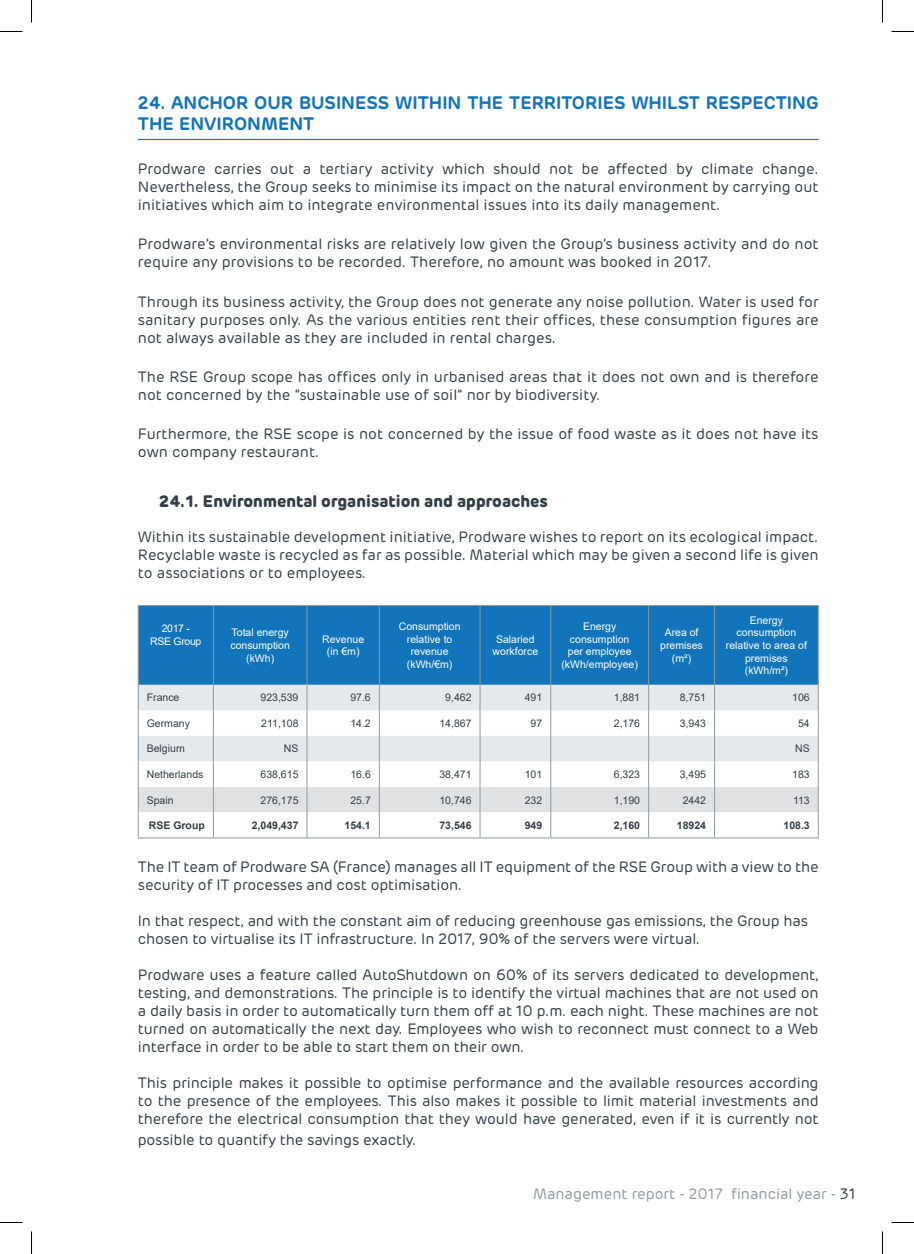
<style>
.page{position:relative;width:914px;height:1254px;background:#fff}
.page>*{position:absolute;margin:0;border:0;box-sizing:border-box;transform-origin:0 0}
.t1{font:600 18px/21.6px "Rubrik";color:#1274ba}
.t2{font:700 16.5px "Rubrik";color:#323f47}
.t3{font:15px/18px "Rubrik";letter-spacing:-.005em;color:#323f47;text-align:justify}
.t4{font:15px "Rubrik";color:#8d9aa2}
.t5{font:10.5px/12.6px "Arial";color:#fff;text-align:center}
.t6{font:10.5px "Arial";color:#323f47}
.t7{font:700 10.5px "Arial";color:#323f47}
.t8{font:10.5px/12.6px "Arial";letter-spacing:-.03em;color:#fff;text-align:center}
.s1{color:#323f47}
</style>
<div class="page">
<hr style="left:138px;top:139px;width:680px;height:1px;background:#1274ba">
<div style="left:139px;top:606px;width:678px;height:79px;background:#1274ba"></div>
<hr style="left:138px;top:605px;width:1px;height:80px;background:#8d9aa2">
<hr style="left:213px;top:605px;width:1px;height:80px;background:#8d9aa2">
<hr style="left:307px;top:605px;width:1px;height:80px;background:#8d9aa2">
<hr style="left:379px;top:605px;width:1px;height:80px;background:#8d9aa2">
<hr style="left:479px;top:605px;width:1px;height:80px;background:#8d9aa2">
<hr style="left:550px;top:605px;width:1px;height:80px;background:#8d9aa2">
<hr style="left:648px;top:605px;width:1px;height:80px;background:#8d9aa2">
<hr style="left:714px;top:605px;width:1px;height:80px;background:#8d9aa2">
<hr style="left:817px;top:605px;width:1px;height:80px;background:#8d9aa2">
<hr style="left:138px;top:605px;width:75px;height:1px;background:#8d9aa2">
<hr style="left:213px;top:605px;width:94px;height:1px;background:#8d9aa2">
<hr style="left:307px;top:605px;width:72px;height:1px;background:#8d9aa2">
<hr style="left:379px;top:605px;width:101px;height:1px;background:#8d9aa2">
<hr style="left:480px;top:605px;width:70px;height:1px;background:#8d9aa2">
<hr style="left:550px;top:605px;width:98px;height:1px;background:#8d9aa2">
<hr style="left:648px;top:605px;width:66px;height:1px;background:#8d9aa2">
<hr style="left:714px;top:605px;width:104px;height:1px;background:#8d9aa2">
<svg style="left:138px;top:685px;width:680px;height:153px"></svg>
<svg style="left:0;top:31px;width:22px;height:1px"></svg>
<svg style="left:891px;top:31px;width:22px;height:1px"></svg>
<svg style="left:0;top:1222px;width:22px;height:1px"></svg>
<svg style="left:891px;top:1222px;width:22px;height:1px"></svg>
<svg style="left:31px;top:0;width:1px;height:23px"></svg>
<svg style="left:31px;top:1231px;width:1px;height:23px"></svg>
<svg style="left:882px;top:0;width:1px;height:23px"></svg>
<svg style="left:882px;top:1231px;width:1px;height:23px"></svg>
<p class="t1" style="left:138px;top:92px;width:682px">24. ANCHOR OUR BUSINESS WITHIN THE TERRITORIES WHILST RESPECTING<br>THE ENVIRONMENT</p>
<p class="t3" style="left:138px;top:160px;width:682px">Prodware carries out a tertiary activity which should not be affected by climate change.<br>Nevertheless, the Group seeks to minimise its impact on the natural environment by carrying out initiatives which aim to integrate environmental issues into its daily management.</p>
<p class="t3" style="left:138px;top:235px;width:682px">Prodware’s environmental risks are relatively low given the Group’s business activity and do not require any provisions to be recorded. Therefore, no amount was booked in 2017.</p>
<p class="t3" style="left:138px;top:292px;width:682px">Through its business activity, the Group does not generate any noise pollution. Water is used for sanitary purposes only. As the various entities rent their offices, these consumption figures are not always available as they are included in rental charges.</p>
<p class="t3" style="left:138px;top:368px;width:682px">The RSE Group scope has offices only in urbanised areas that it does not own and is therefore not concerned by the “sustainable use of soil” nor by biodiversity.</p>
<p class="t3" style="left:138px;top:425px;width:682px">Furthermore, the RSE scope is not concerned by the issue of food waste as it does not have its own company restaurant.</p>
<p class="t2" style="left:159px;top:490px;width:390px">24.1. Environmental organisation and approaches</p>
<p class="t3" style="left:138px;top:528px;width:682px">Within its sustainable development initiative, Prodware wishes to report on its ecological impact.<br>Recyclable waste is recycled as far as possible. Material which may be given a second life is given to associations or to employees.</p>
<p class="t8" style="left:150px;top:622px;width:53px">2017 -<br>RSE Group</p>
<p class="t5" style="left:230px;top:626px;width:61px">Total energy consumption (kWh)</p>
<p class="t5" style="left:322px;top:632px;width:44px">Revenue (in €m)</p>
<p class="t5" style="left:398px;top:620px;width:63px">Consumption relative to revenue (kWh/€m)</p>
<p class="t5" style="left:492px;top:632px;width:47px">Salaried workforce</p>
<p class="t5" style="left:561px;top:620px;width:78px">Energy consumption per employee (kWh/employee)</p>
<p class="t5" style="left:660px;top:626px;width:44px">Area of premises (m²)</p>
<p class="t5" style="left:725px;top:614px;width:83px">Energy consumption relative to area of premises (kWh/m²)</p>
<p class="t6" style="left:147px;top:690px;width:34px">France</p>
<p class="t6" style="left:260px;top:690px;width:39px">923,539</p>
<p class="t6" style="left:350px;top:690px;width:22px">97.6</p>
<p class="t6" style="left:445px;top:690px;width:28px">9,462</p>
<p class="t6" style="left:524px;top:690px;width:19px">491</p>
<p class="t6" style="left:613px;top:690px;width:28px">1,881</p>
<p class="t6" style="left:679px;top:690px;width:28px">8,751</p>
<p class="t6" style="left:792px;top:690px;width:19px">106</p>
<p class="t6" style="left:147px;top:716px;width:45px">Germany</p>
<p class="t6" style="left:261px;top:716px;width:39px">211,108</p>
<p class="t6" style="left:350px;top:716px;width:22px">14.2</p>
<p class="t6" style="left:439px;top:716px;width:34px">14,867</p>
<p class="t6" style="left:530px;top:716px;width:13px">97</p>
<p class="t6" style="left:613px;top:716px;width:28px">2,176</p>
<p class="t6" style="left:679px;top:716px;width:28px">3,943</p>
<p class="t6" style="left:798px;top:716px;width:13px">54</p>
<p class="t6" style="left:147px;top:741px;width:39px">Belgium</p>
<p class="t6" style="left:284px;top:741px;width:16px">NS</p>
<p class="t6" style="left:795px;top:741px;width:16px">NS</p>
<p class="t6" style="left:147px;top:767px;width:58px">Netherlands</p>
<p class="t6" style="left:260px;top:767px;width:39px">638,615</p>
<p class="t6" style="left:350px;top:767px;width:22px">16.6</p>
<p class="t6" style="left:439px;top:767px;width:34px">38,471</p>
<p class="t6" style="left:524px;top:767px;width:19px">101</p>
<p class="t6" style="left:613px;top:767px;width:28px">6,323</p>
<p class="t6" style="left:679px;top:767px;width:28px">3,495</p>
<p class="t6" style="left:792px;top:767px;width:19px">183</p>
<p class="t6" style="left:147px;top:792px;width:28px">Spain</p>
<p class="t6" style="left:260px;top:792px;width:39px">276,175</p>
<p class="t6" style="left:350px;top:792px;width:22px">25.7</p>
<p class="t6" style="left:439px;top:792px;width:34px">10,746</p>
<p class="t6" style="left:524px;top:792px;width:19px">232</p>
<p class="t6" style="left:613px;top:792px;width:28px">1,190</p>
<p class="t6" style="left:682px;top:792px;width:25px">2442</p>
<p class="t6" style="left:793px;top:792px;width:18px">113</p>
<p class="t7" style="left:149px;top:818px;width:58px">RSE Group</p>
<p class="t7" style="left:252px;top:818px;width:48px">2,049,437</p>
<p class="t7" style="left:344px;top:818px;width:28px">154.1</p>
<p class="t7" style="left:439px;top:818px;width:34px">73,546</p>
<p class="t7" style="left:524px;top:818px;width:19px">949</p>
<p class="t7" style="left:613px;top:818px;width:28px">2,160</p>
<p class="t7" style="left:676px;top:818px;width:31px">18924</p>
<p class="t7" style="left:783px;top:818px;width:28px">108.3</p>
<p class="t3" style="left:138px;top:857px;width:682px">The IT team of Prodware SA (France) manages all IT equipment of the RSE Group with a view to the security of IT processes and cost optimisation.</p>
<p class="t3" style="left:138px;top:911px;width:671px">In that respect, and with the constant aim of reducing greenhouse gas emissions, the Group has chosen to virtualise its IT infrastructure. In 2017, 90% of the servers were virtual.</p>
<p class="t3" style="left:138px;top:965px;width:682px">Prodware uses a feature called AutoShutdown on 60% of its servers dedicated to development, testing, and demonstrations. The principle is to identify the virtual machines that are not used on a daily basis in order to automatically turn them off at 10 p.m. each night. These machines are not turned on automatically the next day. Employees who wish to reconnect must connect to a Web interface in order to be able to start them on their own.</p>
<p class="t3" style="left:138px;top:1073px;width:682px">This principle makes it possible to optimise performance and the available resources according to the presence of the employees. This also makes it possible to limit material investments and therefore the electrical consumption that they would have generated, even if it is currently not</p>
<p class="t3" style="left:138px;top:1131px;width:280px">possible to quantify the savings exactly.</p>
<p class="t4" style="left:533px;top:1185px;width:324px">Management report - 2017 financial year - <span class="s1">31</span></p>
</div>
